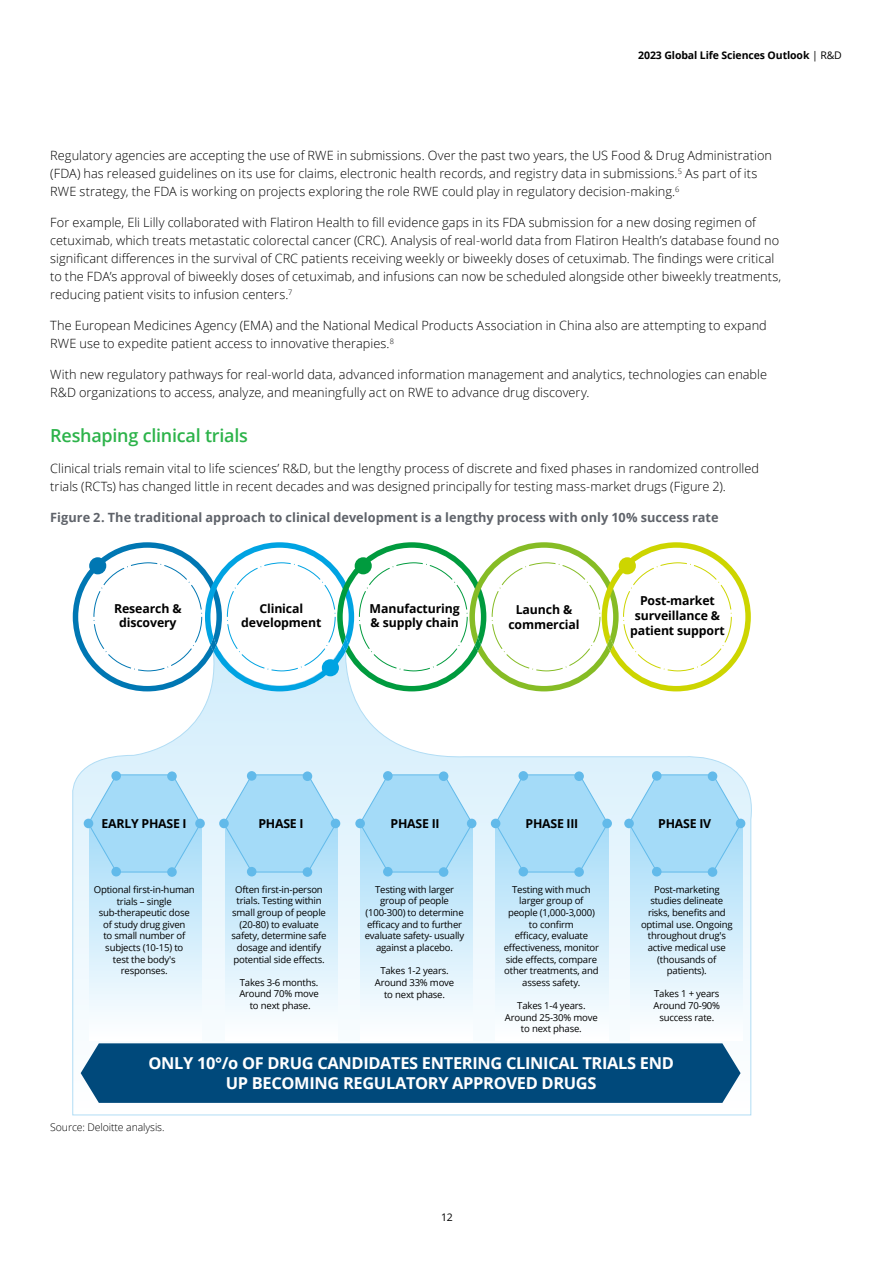
<style>
.page{position:relative;width:893px;height:1263px;background:#fff}
.page>*{position:absolute;margin:0;border:0;box-sizing:border-box;transform-origin:0 0}
.t1{font:600 18px "Open Sans";letter-spacing:-.015em;color:#2cb34a}
.t2{font:700 16.35px/19.6px "Open Sans";letter-spacing:-.02em;color:#fff;text-align:center}
.t3{font:300 12.75px/18px "Open Sans";letter-spacing:.005em;color:#000}
.t4{font:700 12.75px "Open Sans";color:#5f636a}
.t5{font:700 12.3px/14.9px "Open Sans";letter-spacing:-.01em;color:#000;text-align:center}
.t6{font:700 10.5px "Open Sans";letter-spacing:-.01em;color:#000}
.t7{font:300 10.5px "Open Sans";letter-spacing:-.01em;color:#000}
.t8{font:10.5px "Open Sans";color:#000}
.t9{font:9.6px/11.7px "Open Sans";letter-spacing:-.02em;color:#000;text-align:center}
.s1{font-weight:400}
</style>
<div class="page">
<svg style="left:72px;top:691px;width:680px;height:424px"></svg>
<svg style="left:90px;top:828px;width:112px;height:212px"></svg>
<svg style="left:225px;top:873px;width:112px;height:167px"></svg>
<svg style="left:360px;top:873px;width:113px;height:167px"></svg>
<svg style="left:496px;top:873px;width:112px;height:167px"></svg>
<svg style="left:630px;top:873px;width:112px;height:167px"></svg>
<svg style="left:73px;top:542px;width:678px;height:149px"></svg>
<svg style="left:88px;top:774px;width:113px;height:99px;background:#abddf8"></svg>
<div style="left:111px;top:771px;width:10px;height:10px;background:#62baea;border-radius:50%"></div>
<div style="left:167px;top:771px;width:10px;height:10px;background:#62baea;border-radius:50%"></div>
<div style="left:111px;top:867px;width:10px;height:9px;background:#62baea;border-radius:50%"></div>
<div style="left:84px;top:819px;width:9px;height:9px;background:#62baea;border-radius:50%"></div>
<div style="left:195px;top:819px;width:10px;height:9px;background:#62baea;border-radius:50%"></div>
<div style="left:167px;top:867px;width:10px;height:10px;background:#62baea;border-radius:50%"></div>
<svg style="left:223px;top:774px;width:114px;height:99px;background:#acddf8"></svg>
<div style="left:247px;top:771px;width:9px;height:10px;background:#62baea;border-radius:50%"></div>
<div style="left:303px;top:771px;width:9px;height:10px;background:#62baea;border-radius:50%"></div>
<div style="left:247px;top:867px;width:9px;height:9px;background:#62baea;border-radius:50%"></div>
<div style="left:219px;top:819px;width:10px;height:9px;background:#62baea;border-radius:50%"></div>
<div style="left:331px;top:819px;width:9px;height:9px;background:#62baea;border-radius:50%"></div>
<div style="left:303px;top:867px;width:9px;height:10px;background:#62baea;border-radius:50%"></div>
<svg style="left:359px;top:774px;width:114px;height:99px;background:#abddf8"></svg>
<div style="left:383px;top:771px;width:10px;height:10px;background:#62baea;border-radius:50%"></div>
<div style="left:439px;top:771px;width:9px;height:10px;background:#62baea;border-radius:50%"></div>
<div style="left:383px;top:867px;width:10px;height:9px;background:#62baea;border-radius:50%"></div>
<div style="left:355px;top:819px;width:10px;height:9px;background:#62baea;border-radius:50%"></div>
<div style="left:467px;top:819px;width:9px;height:9px;background:#62baea;border-radius:50%"></div>
<div style="left:439px;top:867px;width:9px;height:10px;background:#62baea;border-radius:50%"></div>
<svg style="left:495px;top:774px;width:113px;height:99px;background:#abddf8"></svg>
<div style="left:518px;top:771px;width:10px;height:10px;background:#62baea;border-radius:50%"></div>
<div style="left:574px;top:771px;width:10px;height:10px;background:#62baea;border-radius:50%"></div>
<div style="left:518px;top:867px;width:10px;height:9px;background:#62baea;border-radius:50%"></div>
<div style="left:491px;top:819px;width:9px;height:9px;background:#62baea;border-radius:50%"></div>
<div style="left:602px;top:819px;width:10px;height:9px;background:#62baea;border-radius:50%"></div>
<div style="left:574px;top:867px;width:10px;height:10px;background:#62baea;border-radius:50%"></div>
<svg style="left:628px;top:774px;width:114px;height:99px;background:#acddf8"></svg>
<div style="left:652px;top:771px;width:9px;height:10px;background:#62baea;border-radius:50%"></div>
<div style="left:708px;top:771px;width:9px;height:10px;background:#62baea;border-radius:50%"></div>
<div style="left:652px;top:867px;width:9px;height:9px;background:#62baea;border-radius:50%"></div>
<div style="left:624px;top:819px;width:10px;height:9px;background:#62baea;border-radius:50%"></div>
<div style="left:736px;top:819px;width:9px;height:9px;background:#62baea;border-radius:50%"></div>
<div style="left:708px;top:867px;width:9px;height:10px;background:#62baea;border-radius:50%"></div>
<div style="left:81px;top:1043px;width:660px;height:60px;background:#00497b"></div>
<p class="t6" style="left:638px;top:48px;width:205px">2023 Global Life Sciences Outlook <span class="s1">| R&amp;D</span></p>
<p class="t3" style="left:50px;top:146px;width:723px">Regulatory agencies are accepting the use of RWE in submissions. Over the past two years, the US Food &amp; Drug Administration (FDA) has released guidelines on its use for claims, electronic health records, and registry data in submissions.<sup>5</sup> As part of its<br>RWE strategy, the FDA is working on projects exploring the role RWE could play in regulatory decision-making.<sup>6</sup></p>
<p class="t3" style="left:50px;top:213px;width:732px">For example, Eli Lilly collaborated with Flatiron Health to fill evidence gaps in its FDA submission for a new dosing regimen of cetuximab, which treats metastatic colorectal cancer (CRC). Analysis of real-world data from Flatiron Health’s database found no significant differences in the survival of CRC patients receiving weekly or biweekly doses of cetuximab. The findings were critical to the FDA’s approval of biweekly doses of cetuximab, and infusions can now be scheduled alongside other biweekly treatments, reducing patient visits to infusion centers.<sup>7</sup></p>
<p class="t3" style="left:50px;top:316px;width:718px">The European Medicines Agency (EMA) and the National Medical Products Association in China also are attempting to expand<br>RWE use to expedite patient access to innovative therapies.<sup>8</sup></p>
<p class="t3" style="left:50px;top:365px;width:718px">With new regulatory pathways for real-world data, advanced information management and analytics, technologies can enable<br>R&amp;D organizations to access, analyze, and meaningfully act on RWE to advance drug discovery.</p>
<h1 class="t1" style="left:50px;top:423px;width:199px">Reshaping clinical trials</h1>
<p class="t3" style="left:50px;top:459px;width:710px">Clinical trials remain vital to life sciences’ R&amp;D, but the lengthy process of discrete and fixed phases in randomized controlled trials (RCTs) has changed little in recent decades and was designed principally for testing mass-market drugs (Figure 2).</p>
<p class="t4" style="left:50px;top:508px;width:670px">Figure 2. The traditional approach to clinical development is a lengthy process with only 10% success rate</p>
<p class="t5" style="left:114px;top:600px;width:69px">Research &amp; discovery</p>
<p class="t5" style="left:241px;top:600px;width:82px">Clinical development</p>
<p class="t5" style="left:370px;top:600px;width:92px;text-align:left">Manufacturing &amp; supply chain</p>
<p class="t5" style="left:508px;top:602px;width:73px">Launch &amp; commercial</p>
<p class="t5" style="left:630px;top:593px;width:96px">Post-market surveillance &amp; patient support</p>
<p class="t5" style="left:102px;top:816px;width:87px">EARLY PHASE I</p>
<p class="t5" style="left:258px;top:816px;width:47px">PHASE I</p>
<p class="t5" style="left:391px;top:816px;width:50px">PHASE II</p>
<p class="t5" style="left:526px;top:816px;width:54px">PHASE III</p>
<p class="t5" style="left:658px;top:816px;width:54px">PHASE IV</p>
<p class="t9" style="left:232px;top:883px;width:97px">Often first-in-person trials. Testing within small group of people (20-80) to evaluate safety, determine safe dosage and identify potential side effects.</p>
<p class="t9" style="left:239px;top:976px;width:81px">Takes 3-6 months.<br>Around 70% move to next phase.</p>
<p class="t9" style="left:94px;top:883px;width:102px">Optional first-in-human trials – single sub-therapeutic dose of study drug given<br>to small number of subjects (10-15) to<br>test the body's responses.</p>
<p class="t9" style="left:365px;top:883px;width:101px">Testing with larger group of people (100-300) to determine efficacy and to further evaluate safety- usually against a placebo.</p>
<p class="t9" style="left:375px;top:965px;width:81px">Takes 1-2 years.<br>Around 33% move to next phase.</p>
<p class="t9" style="left:504px;top:883px;width:97px">Testing with much larger group of people (1,000-3,000) to confirm<br>efficacy, evaluate effectiveness, monitor side effects, compare other treatments, and assess safety.</p>
<p class="t9" style="left:505px;top:999px;width:94px">Takes 1-4 years.<br>Around 25-30% move to next phase.</p>
<p class="t9" style="left:641px;top:883px;width:93px">Post-marketing studies delineate risks, benefits and optimal use. Ongoing throughout drug's active medical use (thousands of patients).</p>
<p class="t9" style="left:654px;top:988px;width:68px">Takes 1 + years<br>Around 70-90% success rate.</p>
<p class="t2" style="left:148px;top:1053px;width:527px">ONLY 10°/o OF DRUG CANDIDATES ENTERING CLINICAL TRIALS END<br>UP BECOMING REGULATORY APPROVED DRUGS</p>
<p class="t7" style="left:50px;top:1120px;width:116px">Source: Deloitte analysis.</p>
<p class="t8" style="left:441px;top:1210px;width:13px">12</p>
</div>
